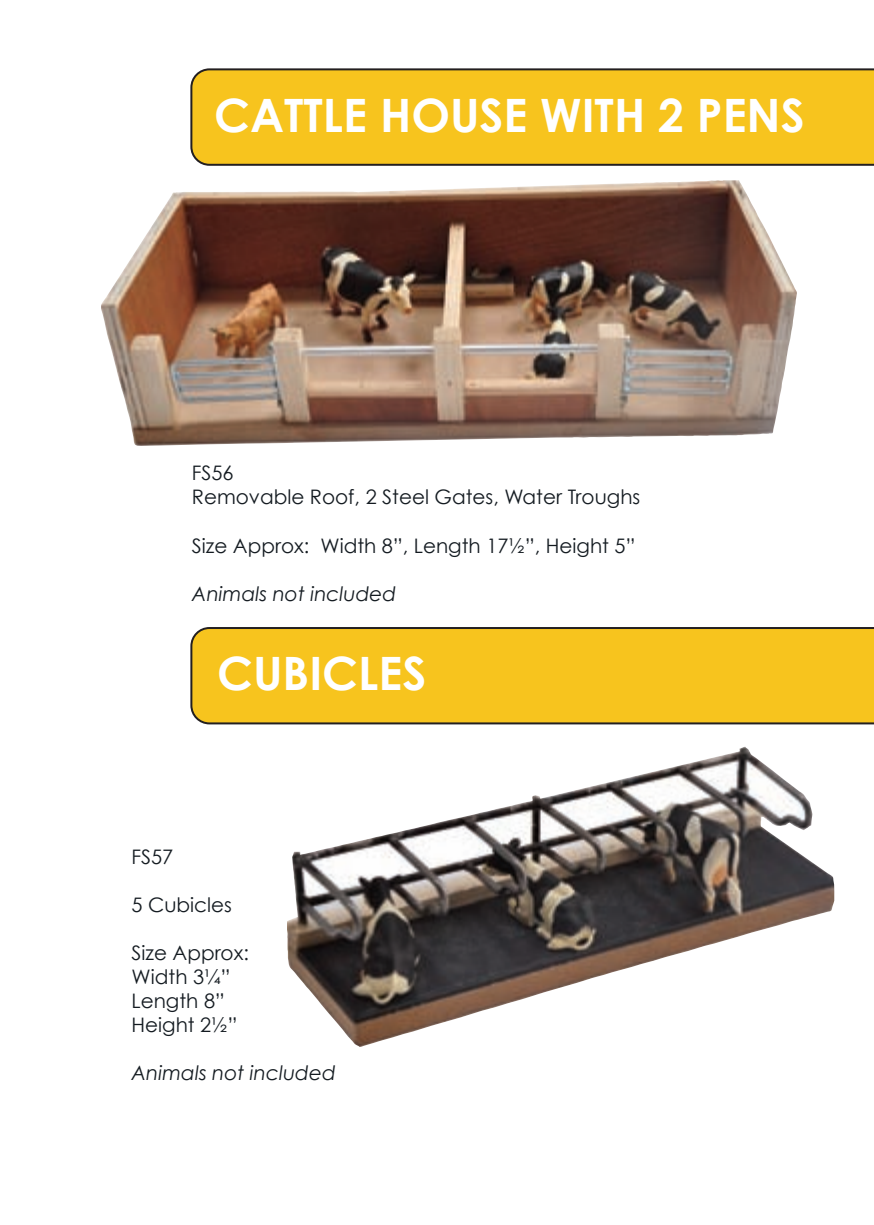
<style>
.page{position:relative;width:874px;height:1225px;background:#fff}
.page>*{position:absolute;margin:0;border:0;box-sizing:border-box;transform-origin:0 0}
.t1{font:700 46px "Century Gothic";color:#fff}
.t2{font:20px/24px "Century Gothic";color:#141b21}
.t3{font:italic 20px "Century Gothic";color:#141b21}
</style>
<div class="page">
<div style="left:190px;top:68px;width:683px;height:98px;background:#f7c41e"></div>
<div style="left:190px;top:627px;width:683px;height:97px;background:#f7c41e"></div>
<img style="left:287px;top:746px;width:547px;height:301px">
<img style="left:101px;top:180px;width:695px;height:266px">
<h1 class="t1" style="left:214px;top:86px;width:591px">CATTLE HOUSE WITH 2 PENS</h1>
<p class="t2" style="left:192px;top:460px;width:449px">FS56<br>Removable Roof, 2 Steel Gates, Water Troughs</p>
<p class="t2" style="left:192px;top:532px;width:445px">Size Approx: Width 8”, Length 17½”, Height 5”</p>
<p class="t3" style="left:192px;top:580px;width:206px">Animals not included</p>
<h1 class="t1" style="left:217px;top:643px;width:210px">CUBICLES</h1>
<p class="t2" style="left:131px;top:843px;width:43px">FS57</p>
<p class="t2" style="left:131px;top:891px;width:102px">5 Cubicles</p>
<p class="t2" style="left:131px;top:939px;width:119px">Size Approx:<br>Width 3¼”<br>Length 8”<br>Height 2½”</p>
<p class="t3" style="left:131px;top:1059px;width:206px">Animals not included</p>
</div>
